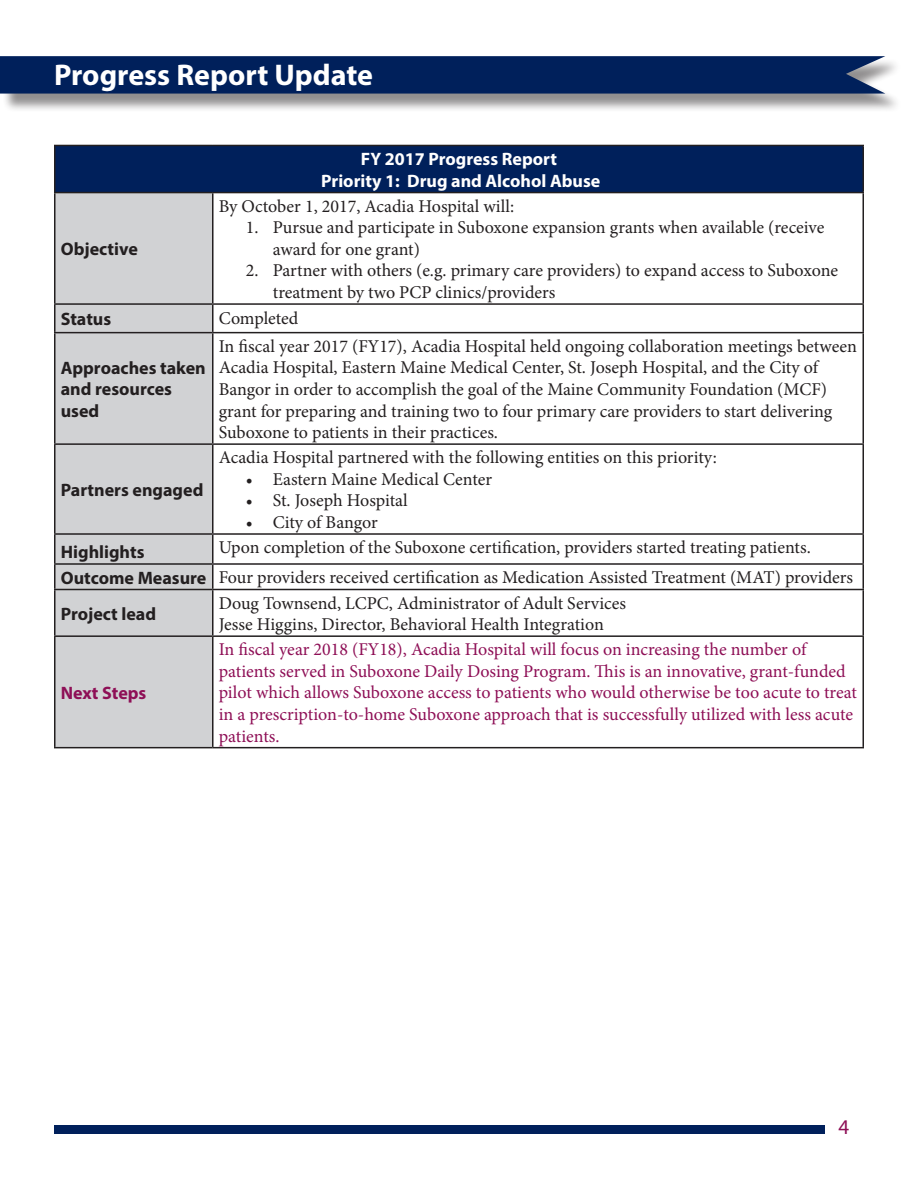
<style>
.page{position:relative;width:918px;height:1188px;background:#fff}
.page>*{position:absolute;margin:0;border:0;box-sizing:border-box;transform-origin:0 0}
.t1{font:700 30px "Myriad Pro";color:#fff}
.t2{font:21px "Myriad Pro";color:#8e0f56}
.t3{font:18px/21.6px "Minion Pro";color:#231f20}
.t4{font:18px/21.6px "Minion Pro";color:#8e0f56}
.t5{font:700 18px/21.6px "Myriad Pro";color:#231f20}
.t6{font:700 18px "Myriad Pro";color:#fff}
.t7{font:700 18px "Myriad Pro";letter-spacing:-.005em;color:#8e0f56}
</style>
<div class="page">
<div style="left:54px;top:1125px;width:770px;height:9px;background:#00205b"></div>
<div style="left:2px;top:58px;width:900px;height:54px;background:#231f20;opacity:.5"></div>
<svg style="left:0;top:56px;width:885px;height:38px;background:#07255e"></svg>
<div style="left:55px;top:145px;width:808px;height:48px;background:#00205b"></div>
<div style="left:56px;top:193px;width:156px;height:554px;background:#d1d2d4"></div>
<hr style="left:54px;top:145px;width:159px;height:1px;background:#231f20">
<hr style="left:54px;top:146px;width:2px;height:46px;background:#231f20">
<hr style="left:213px;top:145px;width:651px;height:1px;background:#231f20">
<hr style="left:862px;top:146px;width:2px;height:46px;background:#231f20">
<hr style="left:54px;top:192px;width:159px;height:1px;background:#231f20">
<hr style="left:54px;top:193px;width:2px;height:110px;background:#231f20">
<hr style="left:213px;top:192px;width:651px;height:1px;background:#231f20">
<hr style="left:212px;top:193px;width:2px;height:110px;background:#231f20">
<hr style="left:862px;top:193px;width:2px;height:110px;background:#231f20">
<hr style="left:54px;top:303px;width:159px;height:2px;background:#231f20">
<hr style="left:54px;top:305px;width:2px;height:27px;background:#231f20">
<hr style="left:213px;top:303px;width:651px;height:2px;background:#231f20">
<hr style="left:212px;top:305px;width:2px;height:27px;background:#231f20">
<hr style="left:862px;top:305px;width:2px;height:27px;background:#231f20">
<hr style="left:54px;top:332px;width:159px;height:1px;background:#231f20">
<hr style="left:54px;top:333px;width:2px;height:110px;background:#231f20">
<hr style="left:213px;top:332px;width:651px;height:1px;background:#231f20">
<hr style="left:212px;top:333px;width:2px;height:110px;background:#231f20">
<hr style="left:862px;top:333px;width:2px;height:110px;background:#231f20">
<hr style="left:54px;top:443px;width:159px;height:2px;background:#231f20">
<hr style="left:54px;top:445px;width:2px;height:88px;background:#231f20">
<hr style="left:213px;top:443px;width:651px;height:2px;background:#231f20">
<hr style="left:212px;top:445px;width:2px;height:88px;background:#231f20">
<hr style="left:862px;top:445px;width:2px;height:88px;background:#231f20">
<hr style="left:54px;top:533px;width:159px;height:2px;background:#231f20">
<hr style="left:54px;top:535px;width:2px;height:28px;background:#231f20">
<hr style="left:213px;top:533px;width:651px;height:2px;background:#231f20">
<hr style="left:212px;top:535px;width:2px;height:28px;background:#231f20">
<hr style="left:862px;top:535px;width:2px;height:28px;background:#231f20">
<hr style="left:54px;top:563px;width:159px;height:2px;background:#231f20">
<hr style="left:54px;top:565px;width:2px;height:24px;background:#231f20">
<hr style="left:213px;top:563px;width:651px;height:2px;background:#231f20">
<hr style="left:212px;top:565px;width:2px;height:24px;background:#231f20">
<hr style="left:862px;top:565px;width:2px;height:24px;background:#231f20">
<hr style="left:54px;top:589px;width:159px;height:1px;background:#231f20">
<hr style="left:54px;top:590px;width:2px;height:45px;background:#231f20">
<hr style="left:213px;top:589px;width:651px;height:1px;background:#231f20">
<hr style="left:212px;top:590px;width:2px;height:45px;background:#231f20">
<hr style="left:862px;top:590px;width:2px;height:45px;background:#231f20">
<hr style="left:54px;top:635px;width:159px;height:2px;background:#231f20">
<hr style="left:54px;top:637px;width:2px;height:110px;background:#231f20">
<hr style="left:213px;top:635px;width:651px;height:2px;background:#231f20">
<hr style="left:212px;top:637px;width:2px;height:110px;background:#231f20">
<hr style="left:862px;top:637px;width:2px;height:110px;background:#231f20">
<hr style="left:54px;top:747px;width:159px;height:1px;background:#231f20">
<hr style="left:213px;top:747px;width:651px;height:1px;background:#231f20">
<p class="t1" style="left:54px;top:55px;width:321px">Progress Report Update</p>
<p class="t5" style="left:61px;top:238px;width:79px">Objective</p>
<p class="t6" style="left:361px;top:147px;width:198px">FY 2017 Progress Report</p>
<p class="t6" style="left:321px;top:169px;width:281px">Priority 1: Drug and Alcohol Abuse</p>
<p class="t3" style="left:219px;top:195px;width:297px">By October 1, 2017, Acadia Hospital will:</p>
<p class="t3" style="left:273px;top:217px;width:553px;text-indent:-27px">1. Pursue and participate in Suboxone expansion grants when available (receive award for one grant)</p>
<p class="t3" style="left:273px;top:260px;width:567px;text-indent:-27px">2. Partner with others (e.g. primary care providers) to expand access to Suboxone treatment by two PCP clinics/providers</p>
<p class="t5" style="left:61px;top:308px;width:52px">Status</p>
<p class="t3" style="left:219px;top:308px;width:81px">Completed</p>
<p class="t5" style="left:61px;top:356px;width:147px">Approaches taken and resources used</p>
<p class="t3" style="left:219px;top:335px;width:640px">In fiscal year 2017 (FY17), Acadia Hospital held ongoing collaboration meetings between Acadia Hospital, Eastern Maine Medical Center, St. Joseph Hospital, and the City of Bangor in order to accomplish the goal of the Maine Community Foundation (MCF) grant for preparing and training two to four primary care providers to start delivering Suboxone to patients in their practices.</p>
<p class="t5" style="left:61px;top:478px;width:144px">Partners engaged</p>
<p class="t3" style="left:219px;top:447px;width:500px">Acadia Hospital partnered with the following entities on this priority:</p>
<p class="t3" style="left:246px;top:468px;width:248px">• Eastern Maine Medical Center</p>
<p class="t3" style="left:246px;top:490px;width:164px">• St. Joseph Hospital</p>
<p class="t3" style="left:246px;top:512px;width:133px">• City of Bangor</p>
<p class="t5" style="left:61px;top:541px;width:85px">Highlights</p>
<p class="t3" style="left:219px;top:537px;width:594px">Upon completion of the Suboxone certification, providers started treating patients.</p>
<p class="t5" style="left:61px;top:566px;width:147px">Outcome Measure</p>
<p class="t3" style="left:219px;top:567px;width:636px">Four providers received certification as Medication Assisted Treatment (MAT) providers</p>
<p class="t5" style="left:61px;top:602px;width:97px">Project lead</p>
<p class="t3" style="left:219px;top:592px;width:409px">Doug Townsend, LCPC, Administrator of Adult Services</p>
<p class="t3" style="left:219px;top:614px;width:387px">Jesse Higgins, Director, Behavioral Health Integration</p>
<p class="t7" style="left:61px;top:681px;width:87px">Next Steps</p>
<p class="t4" style="left:219px;top:639px;width:640px">In fiscal year 2018 (FY18), Acadia Hospital will focus on increasing the number of patients served in Suboxone Daily Dosing Program. This is an innovative, grant-funded pilot which allows Suboxone access to patients who would otherwise be too acute to treat in a prescription-to-home Suboxone approach that is successfully utilized with less acute patients.</p>
<p class="t2" style="left:839px;top:1114px;width:12px">4</p>
</div>
